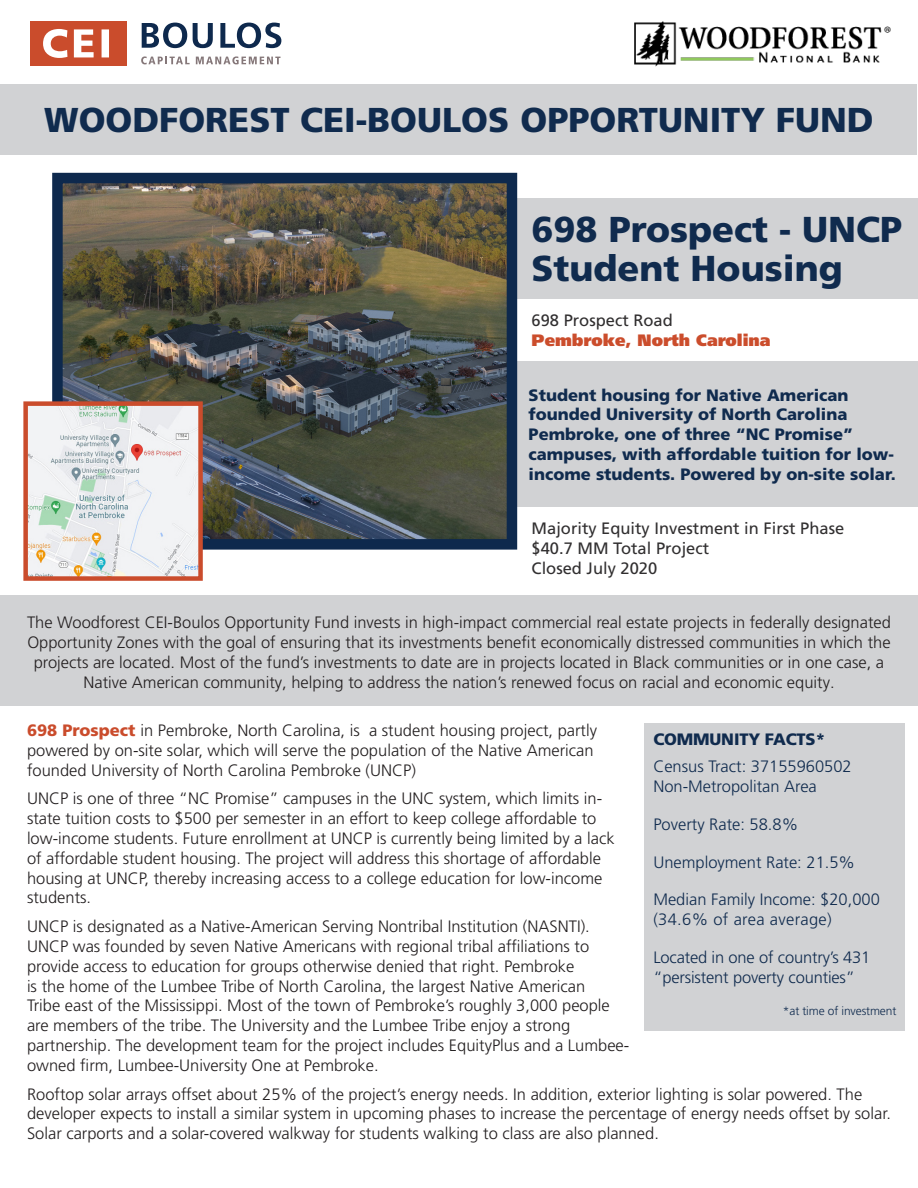
<style>
.page{position:relative;width:918px;height:1188px;background:#fff}
.page>*{position:absolute;margin:0;border:0;box-sizing:border-box;transform-origin:0 0}
.t1{font:900 36px/39px "Frutiger LT Pro";color:#102b4e}
.t2{font:900 34.5px "Frutiger LT Pro";color:#102b4e}
.t3{font:300 16.5px/19.8px "Frutiger LT Pro";color:#231f20}
.Bullets{font:900 16.5px/19.8px "Frutiger LT Pro";color:#102b4e}
.Bullets-2{font:300 16.5px/19.8px "Frutiger LT Pro";color:#102b4e}
.t4{font:16.5px "Frutiger LT Pro";color:#312f30}
.t5{font:900 16.5px "Frutiger LT Pro";color:#cb4d2c}
.Bullets-3{font:300 12px "Frutiger LT Pro";letter-spacing:-.01em;color:#102b4e}
.s1{font-weight:900;color:#ca4c2c}
</style>
<div class="page">
<div style="left:0;top:595px;width:918px;height:111px;background:#d1d2d4"></div>
<div style="left:517px;top:198px;width:401px;height:101px;background:#d1d2d4"></div>
<div style="left:517px;top:361px;width:401px;height:146px;background:#d1d2d4"></div>
<img style="left:63px;top:184px;width:443px;height:355px">
<div style="left:52px;top:173px;width:465px;height:377px;border:10px solid #0e294d"></div>
<svg style="left:23px;top:399px;width:182px;height:182px"></svg>
<div style="left:644px;top:724px;width:261px;height:307px;background:#d1d2d4"></div>
<div style="left:1px;top:85px;width:916px;height:70px;background:#d1d2d4"></div>
<div style="left:31px;top:21px;width:96px;height:45px;background:#ca4c2c"></div>
<svg style="left:43px;top:29px;width:66px;height:29px"></svg>
<svg style="left:142px;top:23px;width:45px;height:25px"></svg>
<svg style="left:193px;top:23px;width:20px;height:25px"></svg>
<svg style="left:220px;top:23px;width:61px;height:25px"></svg>
<svg style="left:141px;top:56px;width:49px;height:8px"></svg>
<svg style="left:196px;top:56px;width:84px;height:8px"></svg>
<img style="left:634px;top:21px;width:256px;height:46px">
<p class="t2" style="left:44px;top:99px;width:831px">WOODFOREST CEI-BOULOS OPPORTUNITY FUND</p>
<p class="t1" style="left:532px;top:210px;width:372px">698 Prospect - UNCP<br>Student Housing</p>
<p class="t4" style="left:532px;top:311px;width:143px">698 Prospect Road</p>
<p class="t5" style="left:532px;top:330px;width:240px">Pembroke, North Carolina</p>
<p class="Bullets" style="left:529px;top:385px;width:369px">Student housing for Native American founded University of North Carolina Pembroke, one of three “NC Promise” campuses, with affordable tuition for low&shy;income students. Powered by on-site solar.</p>
<p class="t4" style="left:532px;top:519px;width:314px">Majority Equity Investment in First Phase</p>
<p class="t4" style="left:532px;top:539px;width:179px">$40.7 MM Total Project</p>
<p class="t4" style="left:532px;top:559px;width:127px">Closed July 2020</p>
<p class="t3" style="left:27px;top:613px;width:865px;text-align:center">The Woodforest CEI-Boulos Opportunity Fund invests in high-impact commercial real estate projects in federally designated Opportunity Zones with the goal of ensuring that its investments benefit economically distressed communities in which the projects are located. Most of the fund’s investments to date are in projects located in Black communities or in one case, a Native American community, helping to address the nation’s renewed focus on racial and economic equity.</p>
<p class="t3" style="left:27px;top:720px;width:572px"><span class="s1">698 Prospect</span> in Pembroke, North Carolina, is a student housing project, partly powered by on-site solar, which will serve the population of the Native American founded University of North Carolina Pembroke (UNCP)</p>
<p class="t3" style="left:27px;top:789px;width:589px">UNCP is one of three “NC Promise” campuses in the UNC system, which limits in&shy;state tuition costs to $500 per semester in an effort to keep college affordable to low-income students. Future enrollment at UNCP is currently being limited by a lack of affordable student housing. The project will address this shortage of affordable housing at UNCP, thereby increasing access to a college education for low-income students.</p>
<p class="t3" style="left:27px;top:917px;width:604px">UNCP is designated as a Native-American Serving Nontribal Institution (NASNTI).<br>UNCP was founded by seven Native Americans with regional tribal affiliations to provide access to education for groups otherwise denied that right. Pembroke<br>is the home of the Lumbee Tribe of North Carolina, the largest Native American<br>Tribe east of the Mississippi. Most of the town of Pembroke’s roughly 3,000 people are members of the tribe. The University and the Lumbee Tribe enjoy a strong partnership. The development team for the project includes EquityPlus and a Lumbee&shy;owned firm, Lumbee-University One at Pembroke.</p>
<p class="t3" style="left:27px;top:1084px;width:865px">Rooftop solar arrays offset about 25% of the project’s energy needs. In addition, exterior lighting is solar powered. The developer expects to install a similar system in upcoming phases to increase the percentage of energy needs offset by solar.<br>Solar carports and a solar-covered walkway for students walking to class are also planned.</p>
<p class="Bullets" style="left:653px;top:729px;width:174px">COMMUNITY FACTS*</p>
<p class="Bullets-2" style="left:653px;top:757px;width:200px">Census Tract: 37155960502<br>Non-Metropolitan Area</p>
<p class="Bullets-2" style="left:653px;top:814px;width:146px">Poverty Rate: 58.8%</p>
<p class="Bullets-2" style="left:653px;top:852px;width:203px">Unemployment Rate: 21.5%</p>
<p class="Bullets-2" style="left:653px;top:890px;width:228px">Median Family Income: $20,000 (34.6% of area average)</p>
<p class="Bullets-2" style="left:653px;top:948px;width:218px">Located in one of country’s 431 “persistent poverty counties”</p>
<p class="Bullets-3" style="left:783px;top:1004px;width:115px">*at time of investment</p>
</div>
